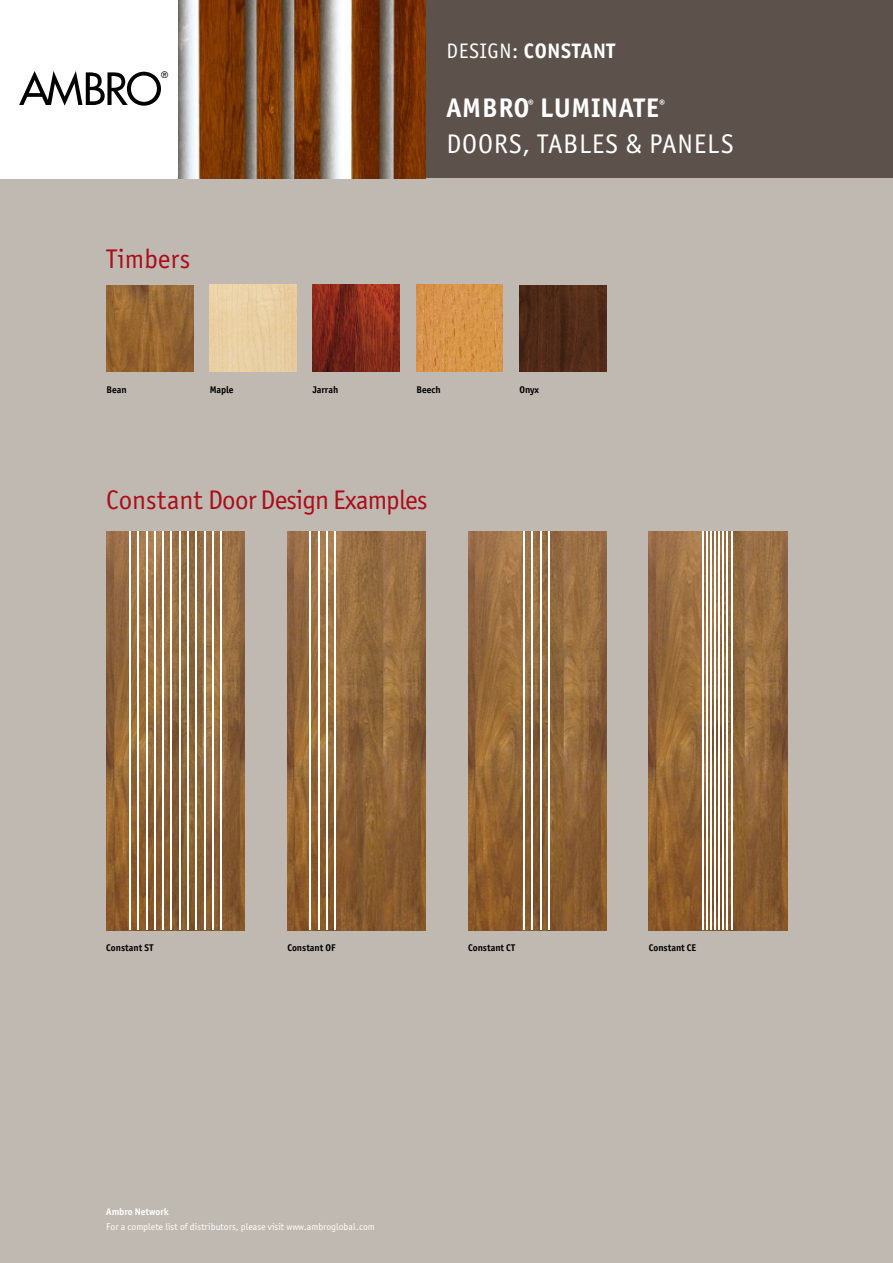
<style>
.page{position:relative;width:893px;height:1263px;background:#fff}
.page>*{position:absolute;margin:0;border:0;box-sizing:border-box;transform-origin:0 0}
.Heading_1_RED{font:27px "Officina Sans ITC Std";letter-spacing:-.025em;color:#aa0d19}
.t1{font:27px "Officina Sans ITC Std";letter-spacing:.03em;color:#fff}
.t2{font:700 27px "Officina Sans ITC Std";letter-spacing:.03em;color:#fff}
.Heading_2_WHITE{font:700 21px "Officina Sans ITC Std";letter-spacing:.03em;color:#fff}
.Bold{font:700 9.75px "Officina Sans ITC Std";color:#000}
.t3{font:9.75px "Officina Sans ITC Std";color:#fff}
.t4{font:700 9.75px "Officina Sans ITC Std";color:#fff}
.t5{font:500 8.7px "Futura Std";color:#000}
.s1{font-weight:400}
</style>
<div class="page">
<div style="left:0;top:0;width:893px;height:179px;background:#5d514c"></div>
<div style="left:0;top:179px;width:893px;height:1084px;background:#c0b9b2"></div>
<div style="left:0;top:0;width:179px;height:179px;background:#fff"></div>
<svg style="left:19px;top:71px;width:142px;height:35px"></svg>
<img style="left:179px;top:0;width:246px;height:179px">
<img style="left:468px;top:531px;width:138px;height:399px">
<hr style="left:523px;top:531px;width:2px;height:399px;background:#fff">
<hr style="left:532px;top:531px;width:1px;height:399px;background:#fff">
<hr style="left:540px;top:531px;width:1px;height:399px;background:#fff">
<hr style="left:548px;top:531px;width:2px;height:399px;background:#fff">
<img style="left:287px;top:531px;width:139px;height:399px">
<hr style="left:310px;top:531px;width:1px;height:399px;background:#fff">
<hr style="left:318px;top:531px;width:1px;height:399px;background:#fff">
<hr style="left:326px;top:531px;width:2px;height:399px;background:#fff">
<hr style="left:334px;top:531px;width:2px;height:399px;background:#fff">
<img style="left:107px;top:531px;width:138px;height:399px">
<hr style="left:129px;top:531px;width:2px;height:399px;background:#fff">
<hr style="left:138px;top:531px;width:1px;height:399px;background:#fff">
<hr style="left:146px;top:531px;width:1px;height:399px;background:#fff">
<hr style="left:154px;top:531px;width:2px;height:399px;background:#fff">
<hr style="left:162px;top:531px;width:2px;height:399px;background:#fff">
<hr style="left:171px;top:531px;width:1px;height:399px;background:#fff">
<hr style="left:179px;top:531px;width:2px;height:399px;background:#fff">
<hr style="left:187px;top:531px;width:2px;height:399px;background:#fff">
<hr style="left:195px;top:531px;width:2px;height:399px;background:#fff">
<hr style="left:204px;top:531px;width:1px;height:399px;background:#fff">
<hr style="left:212px;top:531px;width:2px;height:399px;background:#fff">
<hr style="left:220px;top:531px;width:2px;height:399px;background:#fff">
<img style="left:649px;top:531px;width:138px;height:399px">
<hr style="left:702px;top:531px;width:2px;height:399px;background:#fff">
<hr style="left:706px;top:531px;width:2px;height:399px;background:#fff">
<hr style="left:710px;top:531px;width:2px;height:399px;background:#fff">
<hr style="left:714px;top:531px;width:2px;height:399px;background:#fff">
<hr style="left:719px;top:531px;width:1px;height:399px;background:#fff">
<hr style="left:723px;top:531px;width:1px;height:399px;background:#fff">
<hr style="left:727px;top:531px;width:1px;height:399px;background:#fff">
<hr style="left:731px;top:531px;width:1px;height:399px;background:#fff">
<img style="left:106px;top:285px;width:87px;height:87px">
<img style="left:210px;top:285px;width:86px;height:87px">
<img style="left:313px;top:285px;width:87px;height:87px">
<img style="left:416px;top:285px;width:87px;height:87px">
<img style="left:519px;top:285px;width:87px;height:87px">
<p class="t5" style="left:161px;top:69px;width:8px">®</p>
<p class="Heading_1_RED" style="left:106px;top:243px;width:85px">Timbers</p>
<p class="Heading_2_WHITE" style="left:446px;top:38px;width:170px"><span class="s1">DESIGN:</span> Constant</p>
<p class="t2" style="left:446px;top:91px;width:220px">Ambro<sup>®</sup> Luminate<sup>®</sup></p>
<p class="t1" style="left:446px;top:128px;width:289px">Doors, TABLES &amp; PANELS</p>
<p class="Bold" style="left:107px;top:384px;width:22px">Bean</p>
<p class="Bold" style="left:210px;top:384px;width:25px">Maple</p>
<p class="Bold" style="left:313px;top:384px;width:27px">Jarrah</p>
<p class="Bold" style="left:416px;top:384px;width:26px">Beech</p>
<p class="Bold" style="left:519px;top:384px;width:21px">Onyx</p>
<p class="Heading_1_RED" style="left:106px;top:484px;width:323px">Constant Door Design Examples</p>
<p class="Bold" style="left:106px;top:942px;width:44px">Constant ST</p>
<p class="Bold" style="left:287px;top:942px;width:50px">Constant OF</p>
<p class="Bold" style="left:468px;top:942px;width:49px">Constant CT</p>
<p class="Bold" style="left:649px;top:942px;width:48px">Constant CE</p>
<p class="t4" style="left:106px;top:1205px;width:64px">Ambro Network</p>
<p class="t3" style="left:106px;top:1221px;width:270px">For a complete list of distributors, please visit www.ambroglobal.com</p>
</div>
